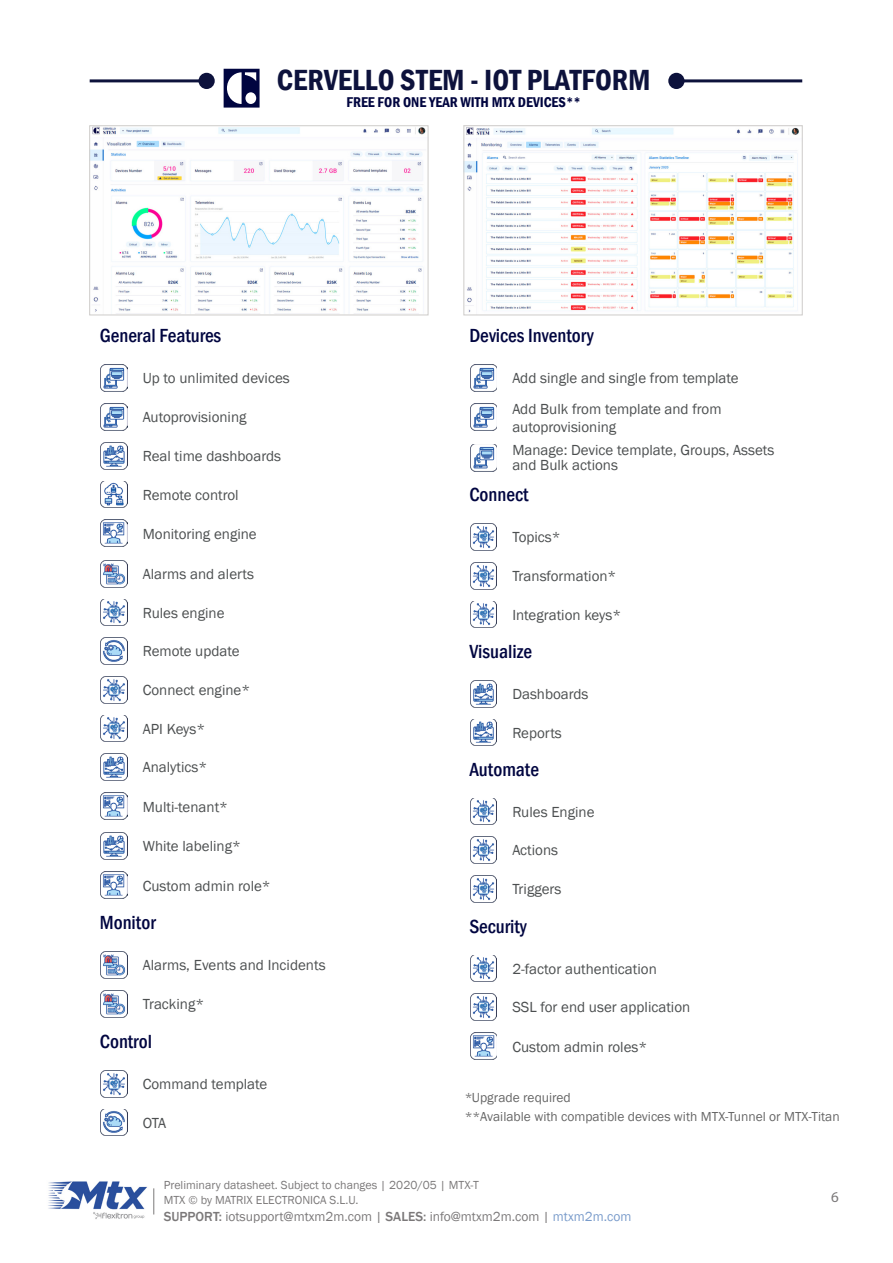
<style>
.page{position:relative;width:893px;height:1263px;background:#fff}
.page>*{position:absolute;margin:0;border:0;box-sizing:border-box;transform-origin:0 0}
.t1{font:600 condensed 30px "Franklin Gothic";color:#0d123c}
.t2{font:500 condensed 19.5px "Franklin Gothic";color:#000540}
.t3{font:15px/18px "Franklin Gothic";color:#4c4f50}
.t4{font:15px "Myriad Pro";color:#231f20}
.t5{font:600 condensed 14.55px "Franklin Gothic";color:#01053f}
.t6{font:13.5px/19.4px "Franklin Gothic";color:#000001}
.t7{font:13.5px "Franklin Gothic";color:#231f20}
.t8{font:12px/15px "Franklin Gothic";color:#231f20}
.s1{font-weight:500}
.s2{color:#2059a8}
</style>
<div class="page">
<img style="left:48px;top:1181px;width:99px;height:38px">
<svg style="left:153px;top:1188px;width:1px;height:26px"></svg>
<svg style="left:224px;top:69px;width:36px;height:39px"></svg>
<div style="left:668px;top:73px;width:16px;height:16px;background:#0d123c;border-radius:50%"></div>
<hr style="left:676px;top:79px;width:126px;height:3px;background:#0d123c">
<div style="left:198px;top:73px;width:17px;height:16px;background:#0d123c;border-radius:50%"></div>
<hr style="left:90px;top:79px;width:117px;height:3px;background:#0d123c">
<img style="left:100px;top:365px;width:27px;height:27px">
<img style="left:100px;top:404px;width:27px;height:27px">
<img style="left:100px;top:443px;width:27px;height:26px">
<img style="left:100px;top:481px;width:27px;height:27px">
<img style="left:100px;top:520px;width:27px;height:27px">
<img style="left:100px;top:560px;width:27px;height:27px">
<img style="left:100px;top:599px;width:27px;height:27px">
<img style="left:100px;top:638px;width:27px;height:26px">
<img style="left:100px;top:676px;width:27px;height:27px">
<img style="left:100px;top:715px;width:27px;height:27px">
<img style="left:100px;top:754px;width:27px;height:26px">
<img style="left:100px;top:792px;width:27px;height:27px">
<img style="left:100px;top:833px;width:27px;height:26px">
<img style="left:100px;top:871px;width:27px;height:27px">
<img style="left:470px;top:365px;width:27px;height:27px">
<img style="left:470px;top:404px;width:27px;height:27px">
<img style="left:470px;top:444px;width:27px;height:27px">
<img style="left:100px;top:952px;width:27px;height:26px">
<img style="left:100px;top:990px;width:27px;height:27px">
<img style="left:470px;top:524px;width:27px;height:26px">
<img style="left:470px;top:562px;width:27px;height:27px">
<img style="left:470px;top:601px;width:27px;height:27px">
<img style="left:470px;top:955px;width:27px;height:27px">
<img style="left:470px;top:994px;width:27px;height:26px">
<img style="left:470px;top:1032px;width:27px;height:27px">
<img style="left:470px;top:798px;width:27px;height:27px">
<img style="left:470px;top:837px;width:27px;height:26px">
<img style="left:470px;top:875px;width:27px;height:27px">
<img style="left:100px;top:1070px;width:27px;height:27px">
<img style="left:100px;top:1109px;width:27px;height:27px">
<img style="left:470px;top:680px;width:27px;height:27px">
<img style="left:470px;top:719px;width:27px;height:27px">
<img style="left:91px;top:127px;width:335px;height:186px">
<div style="left:89px;top:125px;width:339px;height:190px;border:1px solid #ceccca"></div>
<img style="left:465px;top:127px;width:334px;height:186px">
<div style="left:463px;top:125px;width:340px;height:190px;border:1px solid #ceccca"></div>
<p class="t1" style="left:277px;top:60px;width:375px">CERVELLO STEM - IOT PLATFORM</p>
<p class="t5" style="left:347px;top:93px;width:236px">FREE FOR ONE YEAR WITH MTX DEVICES**</p>
<p class="t2" style="left:100px;top:323px;width:123px">General Features</p>
<p class="t2" style="left:469px;top:323px;width:126px">Devices Inventory</p>
<p class="t3" style="left:143px;top:370px;width:149px">Up to unlimited devices</p>
<p class="t3" style="left:143px;top:409px;width:105px">Autoprovisioning</p>
<p class="t3" style="left:143px;top:447px;width:140px">Real time dashboards</p>
<p class="t3" style="left:143px;top:486px;width:97px">Remote control</p>
<p class="t3" style="left:143px;top:526px;width:116px">Monitoring engine</p>
<p class="t3" style="left:143px;top:565px;width:113px">Alarms and alerts</p>
<p class="t3" style="left:143px;top:604px;width:83px">Rules engine</p>
<p class="t3" style="left:143px;top:643px;width:98px">Remote update</p>
<p class="t3" style="left:143px;top:681px;width:109px">Connect engine*</p>
<p class="t3" style="left:143px;top:720px;width:64px">API Keys*</p>
<p class="t3" style="left:143px;top:759px;width:66px">Analytics*</p>
<p class="t3" style="left:143px;top:798px;width:87px">Multi-tenant*</p>
<p class="t3" style="left:143px;top:838px;width:100px">White labeling*</p>
<p class="t3" style="left:143px;top:877px;width:129px">Custom admin role*</p>
<p class="t3" style="left:512px;top:370px;width:228px">Add single and single from template</p>
<p class="t3" style="left:512px;top:400px;width:211px">Add Bulk from template and from autoprovisioning</p>
<p class="t3" style="left:512px;top:443px;width:264px;line-height:15px">Manage: Device template, Groups, Assets and Bulk actions</p>
<p class="t2" style="left:469px;top:482px;width:61px">Connect</p>
<p class="t3" style="left:512px;top:529px;width:50px">Topics*</p>
<p class="t3" style="left:512px;top:567px;width:106px">Transformation*</p>
<p class="t3" style="left:512px;top:606px;width:110px">Integration keys*</p>
<p class="t2" style="left:469px;top:639px;width:64px">Visualize</p>
<p class="t3" style="left:512px;top:685px;width:78px">Dashboards</p>
<p class="t3" style="left:512px;top:724px;width:51px">Reports</p>
<p class="t2" style="left:469px;top:756px;width:71px">Automate</p>
<p class="t3" style="left:512px;top:803px;width:84px">Rules Engine</p>
<p class="t3" style="left:512px;top:842px;width:47px">Actions</p>
<p class="t3" style="left:512px;top:880px;width:51px">Triggers</p>
<p class="t2" style="left:100px;top:910px;width:57px">Monitor</p>
<p class="t3" style="left:143px;top:957px;width:184px">Alarms, Events and Incidents</p>
<p class="t3" style="left:143px;top:995px;width:63px">Tracking*</p>
<p class="t2" style="left:100px;top:1029px;width:54px">Control</p>
<p class="t3" style="left:143px;top:1075px;width:126px">Command template</p>
<p class="t3" style="left:143px;top:1114px;width:25px">OTA</p>
<p class="t2" style="left:469px;top:913px;width:59px">Security</p>
<p class="t3" style="left:512px;top:960px;width:146px">2-factor authentication</p>
<p class="t3" style="left:512px;top:999px;width:179px">SSL for end user application</p>
<p class="t3" style="left:512px;top:1038px;width:136px">Custom admin roles*</p>
<p class="t6" style="left:464px;top:1088px;width:377px">*Upgrade required<br>**Available with compatible devices with MTX-Tunnel or MTX-Titan</p>
<p class="t8" style="left:164px;top:1178px;width:317px">Preliminary datasheet. Subject to changes | 2020/05 | MTX-T<br>MTX © by MATRIX ELECTRONICA S.L.U.</p>
<p class="t7" style="left:164px;top:1208px;width:469px"><span class="s1">SUPPORT:</span> iotsupport@mtxm2m.com | <span class="s1">SALES:</span> info@mtxm2m.com | <span class="s2">mtxm2m.com</span></p>
<p class="t4" style="left:831px;top:1188px;width:9px">6</p>
</div>
